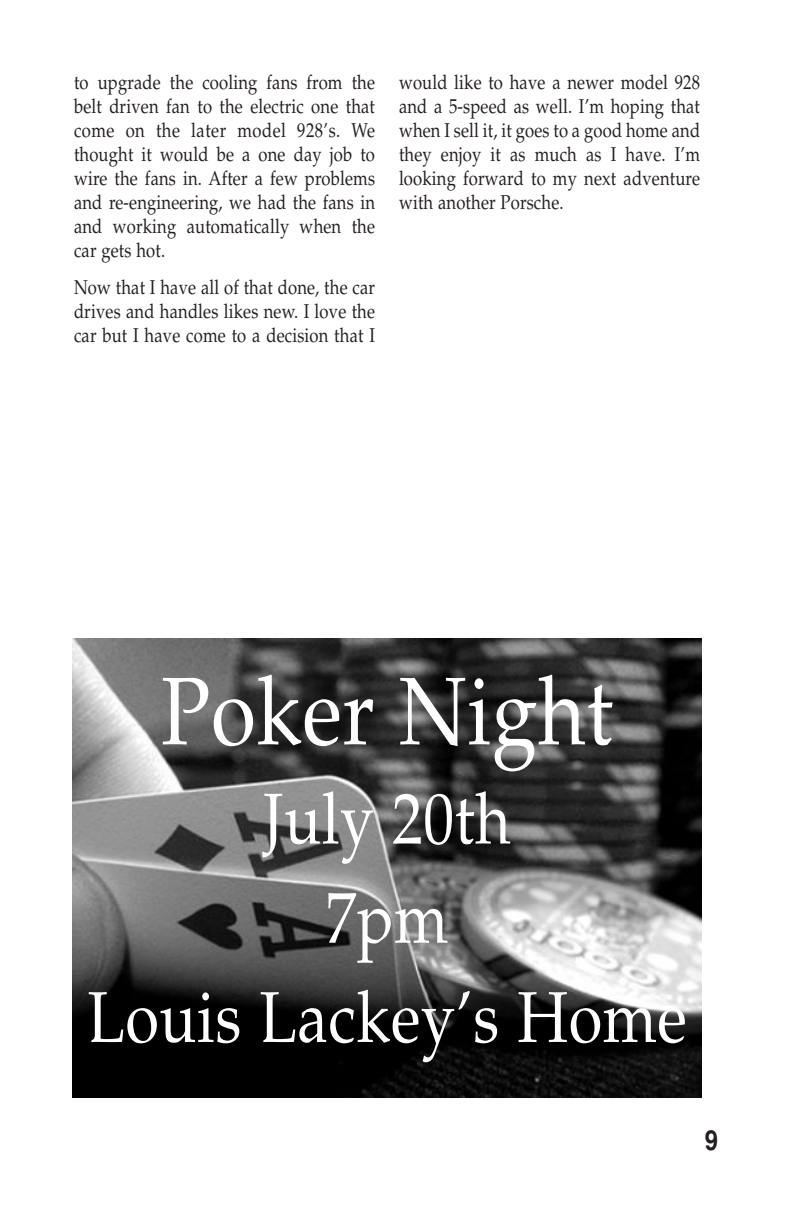
<style>
.page{position:relative;width:792px;height:1224px;background:#fff}
.page>*{position:absolute;margin:0;border:0;box-sizing:border-box;transform-origin:0 0}
.t1{font:96px "Palatino";letter-spacing:.01em;color:#fff;scale:.85 1}
.t2{font:72px/99.2px "Palatino";letter-spacing:.01em;color:#fff;text-align:center;scale:.85 1}
.t3{font:700 28px "Helvetica";color:#231f20;scale:.85 1}
.t4{font:20px/24px "Palatino";letter-spacing:.01em;color:#231f20;text-align:justify;scale:.83 1}
</style>
<div class="page">
<img style="left:72px;top:638px;width:630px;height:460px">
<p class="t4" style="left:74px;top:70px;width:364px">to upgrade the cooling fans from the belt driven fan to the electric one that come on the later model 928’s. We thought it would be a one day job to wire the fans in. After a few problems and re-engineering, we had the fans in and working automatically when the car gets hot.</p>
<p class="t4" style="left:74px;top:276px;width:364px">Now that I have all of that done, the car drives and handles likes new. I love the car but I have come to a decision that I</p>
<p class="t4" style="left:399px;top:70px;width:364px">would like to have a newer model 928 and a 5-speed as well. I’m hoping that when I sell it, it goes to a good home and they enjoy it as much as I have. I’m looking forward to my next adventure with another Porsche.</p>
<h1 class="t1" style="left:161px;top:655px;width:533px">Poker Night</h1>
<h2 class="t2" style="left:87px;top:771px;width:707px">July 20th<br>7pm<br>Louis Lackey’s Home</h2>
<h3 class="t3" style="left:705px;top:1123px;width:17px">9</h3>
</div>
